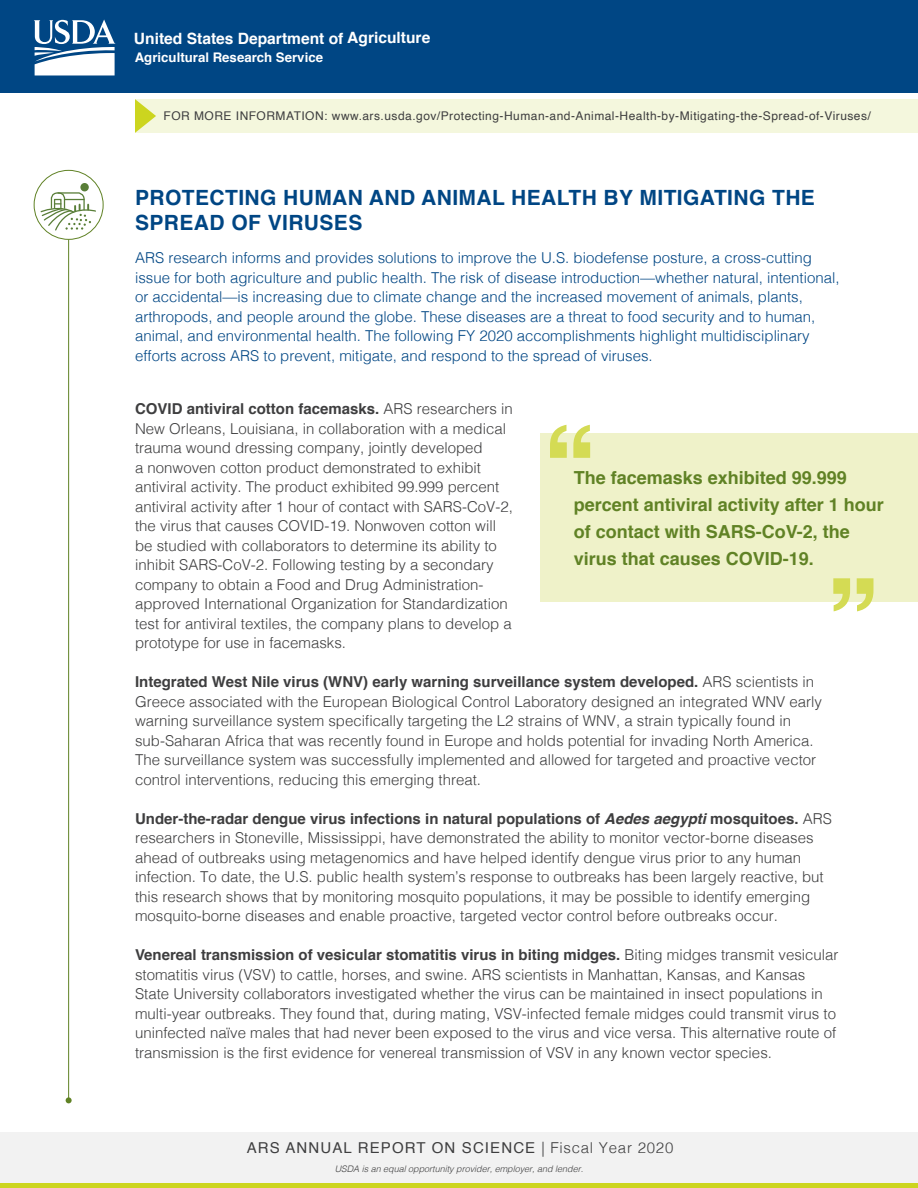
<style>
.page{position:relative;width:918px;height:1188px;background:#fff}
.page>*{position:absolute;margin:0;border:0;box-sizing:border-box;transform-origin:0 0}
.H1-research{font:700 21px/25.5px "Helvetica";letter-spacing:.02em;color:#004684}
.Paragraph_Style_1{font:700 18px "Helvetica";color:#608225}
.t1{font:700 15.6px "Helvetica";color:#fff}
.Body{font:300 15px/19.5px "Helvetica";color:#3e3e3f}
.intro_paragraph{font:300 15px/19.5px "Helvetica";color:#004684}
.t2{font:15px "Helvetica";letter-spacing:.075em;color:#3e3e3f}
.t3{font:700 13.2px "Helvetica";color:#fff}
.t4{font:12px "Helvetica";letter-spacing:.04em;color:#3e3e3f}
.t5{font:italic 300 9px "Helvetica";color:#3e3e3f}
.s1{font-weight:700}
.s2{font-weight:700;font-style:italic}
.s3{font-weight:300}
</style>
<div class="page">
<div style="left:0;top:0;width:918px;height:93px;background:#004684"></div>
<div style="left:0;top:1132px;width:918px;height:56px;background:#f2f2f2"></div>
<div style="left:0;top:1183px;width:918px;height:5px;background:#ccd51f"></div>
<svg style="left:34px;top:19px;width:82px;height:56px"></svg>
<div style="left:135px;top:99px;width:783px;height:34px;background:#f4f7dd"></div>
<svg style="left:135px;top:99px;width:21px;height:34px"></svg>
<hr style="left:68px;top:240px;width:1px;height:860px;background:#608225">
<svg style="left:66px;top:1097px;width:6px;height:6px"></svg>
<div style="left:34px;top:170px;width:70px;height:70px;border:1px solid #608225;border-radius:50%"></div>
<div style="left:80px;top:183px;width:9px;height:8px;background:#597e38;border-radius:50%"></div>
<svg style="left:40px;top:192px;width:57px;height:39px"></svg>
<div style="left:540px;top:433px;width:378px;height:169px;background:#eff2c9"></div>
<svg style="left:550px;top:425px;width:40px;height:33px"></svg>
<svg style="left:833px;top:578px;width:40px;height:33px"></svg>
<p class="t1" style="left:134px;top:25px;width:298px">United States Department of Agriculture</p>
<p class="t3" style="left:135px;top:47px;width:190px">Agricultural Research Service</p>
<p class="t4" style="left:164px;top:107px;width:709px">FOR MORE INFORMATION: www.ars.usda.gov/Protecting-Human-and-Animal-Health-by-Mitigating-the-Spread-of-Viruses/</p>
<p class="H1-research" style="left:135px;top:185px;width:681px">PROTECTING HUMAN AND ANIMAL HEALTH BY MITIGATING THE<br>SPREAD OF VIRUSES</p>
<p class="intro_paragraph" style="left:135px;top:247px;width:706px">ARS research informs and provides solutions to improve the U.S. biodefense posture, a cross-cutting issue for both agriculture and public health. The risk of disease introduction—whether natural, intentional, or accidental—is increasing due to climate change and the increased movement of animals, plants, arthropods, and people around the globe. These diseases are a threat to food security and to human, animal, and environmental health. The following FY 2020 accomplishments highlight multidisciplinary efforts across ARS to prevent, mitigate, and respond to the spread of viruses.</p>
<p class="Body" style="left:135px;top:398px;width:379px"><span class="s1">COVID antiviral cotton facemasks.</span> ARS researchers in New Orleans, Louisiana, in collaboration with a medical trauma wound dressing company, jointly developed<br>a nonwoven cotton product demonstrated to exhibit antiviral activity. The product exhibited 99.999 percent antiviral activity after 1 hour of contact with SARS-CoV-2, the virus that causes COVID-19. Nonwoven cotton will be studied with collaborators to determine its ability to inhibit SARS-CoV-2. Following testing by a secondary company to obtain a Food and Drug Administration&shy;approved International Organization for Standardization test for antiviral textiles, the company plans to develop a prototype for use in facemasks.</p>
<p class="Body" style="left:135px;top:671px;width:688px"><span class="s1">Integrated West Nile virus (WNV) early warning surveillance system developed.</span> ARS scientists in<br>Greece associated with the European Biological Control Laboratory designed an integrated WNV early warning surveillance system specifically targeting the L2 strains of WNV, a strain typically found in</p>
<p class="Body" style="left:135px;top:729px;width:680px">sub-Saharan Africa that was recently found in Europe and holds potential for invading North America.</p>
<p class="Body" style="left:135px;top:749px;width:683px">The surveillance system was successfully implemented and allowed for targeted and proactive vector control interventions, reducing this emerging threat.</p>
<p class="Body" style="left:135px;top:807px;width:698px"><span class="s1">Under-the-radar dengue virus infections in natural populations of</span> <span class="s2">Aedes aegypti</span> <span class="s1">mosquitoes.</span> ARS researchers in Stoneville, Mississippi, have demonstrated the ability to monitor vector-borne diseases ahead of outbreaks using metagenomics and have helped identify dengue virus prior to any human infection. To date, the U.S. public health system’s response to outbreaks has been largely reactive, but this research shows that by monitoring mosquito populations, it may be possible to identify emerging mosquito-borne diseases and enable proactive, targeted vector control before outbreaks occur.</p>
<p class="Body" style="left:135px;top:944px;width:705px"><span class="s1">Venereal transmission of vesicular stomatitis virus in biting midges.</span> Biting midges transmit vesicular stomatitis virus (VSV) to cattle, horses, and swine. ARS scientists in Manhattan, Kansas, and Kansas State University collaborators investigated whether the virus can be maintained in insect populations in multi-year outbreaks. They found that, during mating, VSV-infected female midges could transmit virus to uninfected naïve males that had never been exposed to the virus and vice versa. This alternative route of transmission is the first evidence for venereal transmission of VSV in any known vector species.</p>
<p class="Paragraph_Style_1" style="left:574px;top:463px;width:275px">The facemasks exhibited 99.999</p>
<p class="Paragraph_Style_1" style="left:574px;top:490px;width:312px">percent antiviral activity after 1 hour</p>
<p class="Paragraph_Style_1" style="left:574px;top:517px;width:278px">of contact with SARS-CoV-2, the</p>
<p class="Paragraph_Style_1" style="left:574px;top:544px;width:242px">virus that causes COVID-19.</p>
<p class="t2" style="left:247px;top:1137px;width:428px">ARS ANNUAL REPORT ON SCIENCE <span class="s3">| Fiscal Year 2020</span></p>
<p class="t5" style="left:335px;top:1161px;width:250px">USDA is an equal opportunity provider, employer, and lender.</p>
</div>
